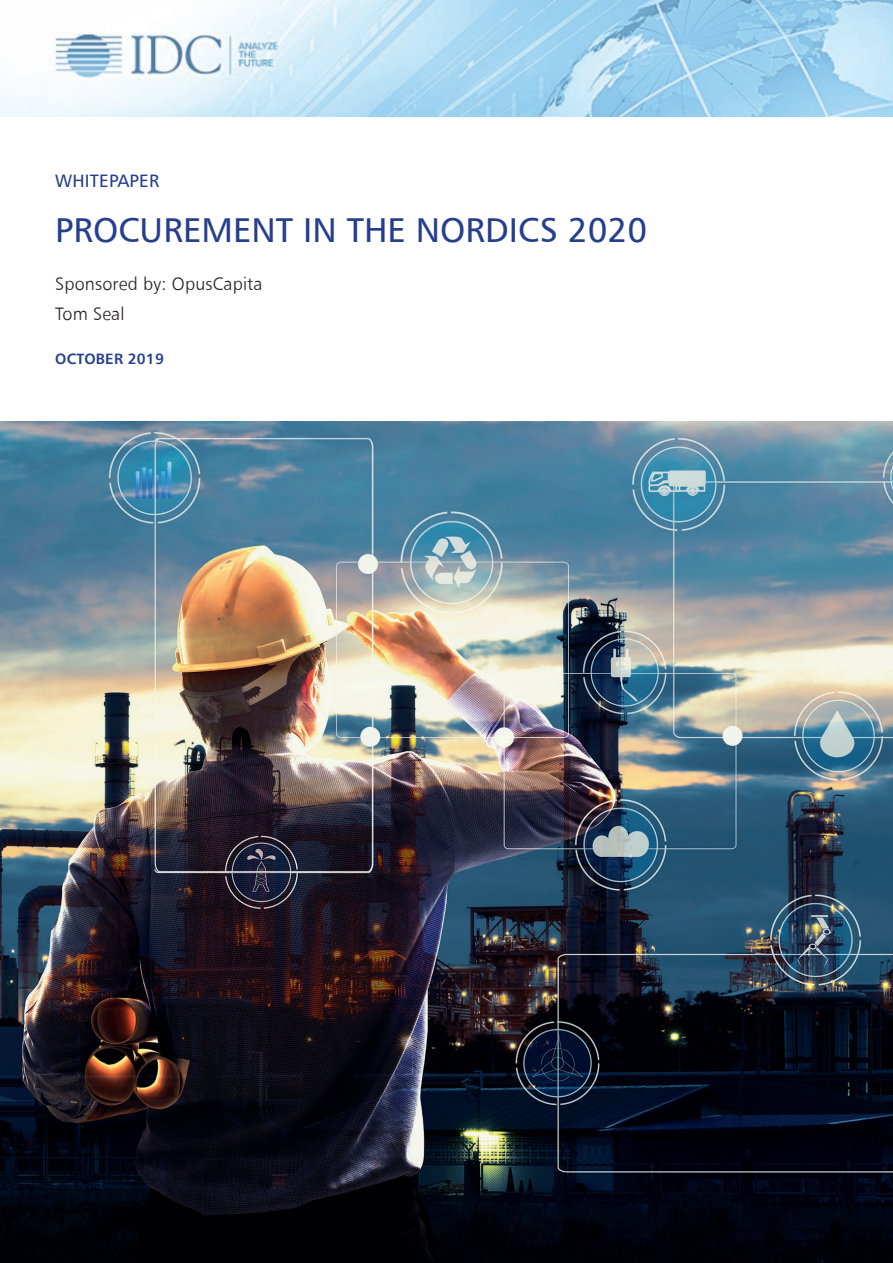
<style>
.page{position:relative;width:893px;height:1263px;background:#fff}
.page>*{position:absolute;margin:0;border:0;box-sizing:border-box;transform-origin:0 0}
.t1{font:34.5px "Humnst 777 EU";color:#253f8e}
.t2{font:18px/30.2px "Humnst 777 Lt EU";letter-spacing:.01em;color:#231f20}
.t3{font:18px "Humnst 777 EU";letter-spacing:.01em;color:#253f8e}
.t4{font:700 15px "Humnst 777 EU";letter-spacing:.01em;color:#253f8e}
</style>
<div class="page">
<img style="left:0;top:0;width:893px;height:117px">
<img style="left:0;top:421px;width:893px;height:842px">
<p class="t3" style="left:55px;top:169px;width:106px">WHITEPAPER</p>
<h1 class="t1" style="left:55px;top:208px;width:593px">PROCUREMENT IN THE NORDICS 2020</h1>
<p class="t2" style="left:55px;top:269px;width:209px">Sponsored by: OpusCapita<br>Tom Seal</p>
<p class="t4" style="left:55px;top:349px;width:110px">OCTOBER 2019</p>
</div>
